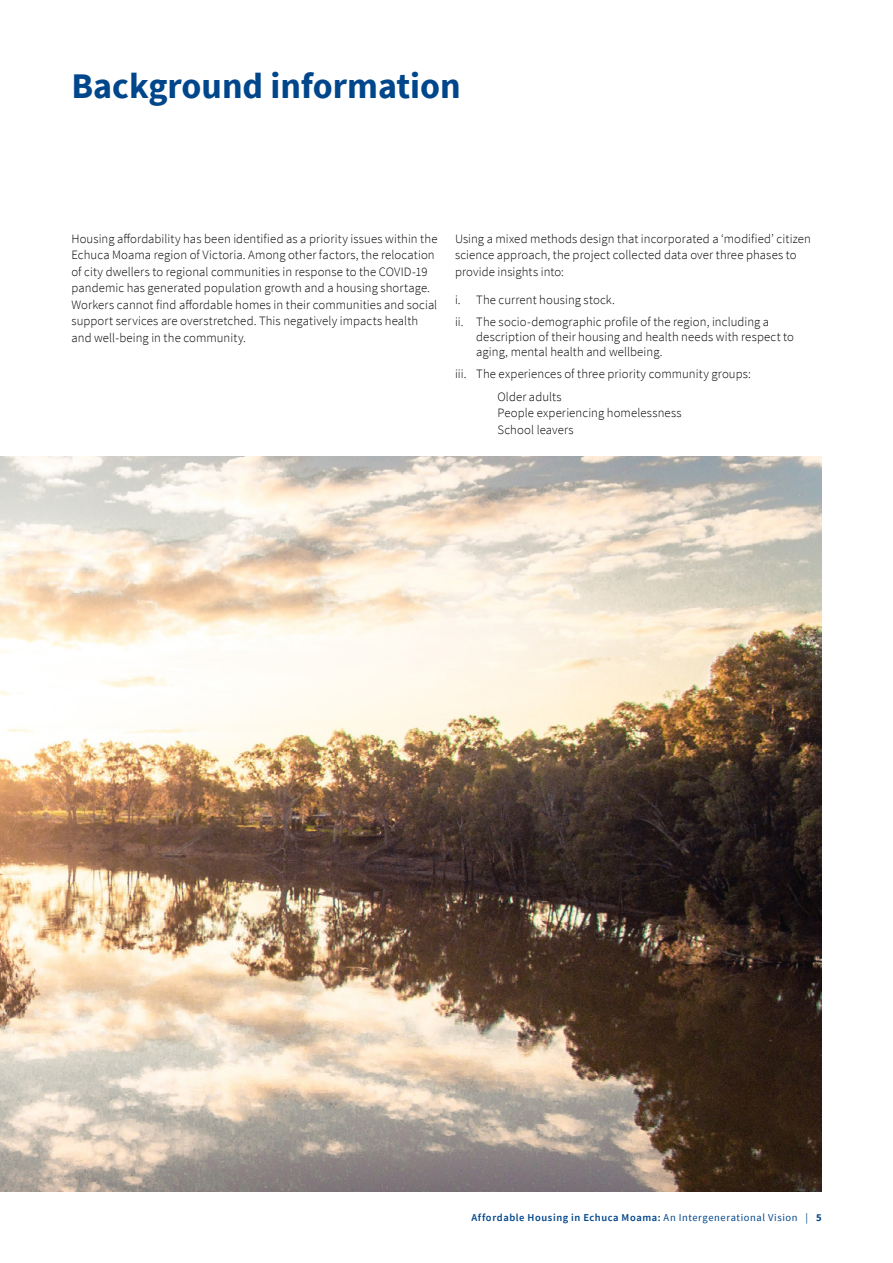
<style>
.page{position:relative;width:893px;height:1263px;background:#fff}
.page>*{position:absolute;margin:0;border:0;box-sizing:border-box;transform-origin:0 0}
.UG_-_Heading_1{font:700 36px "Source Sans Pro";color:#00468b}
.UG_-_Body_Copy{font:300 12.75px/16.5px "Source Sans Pro";letter-spacing:.01em;color:#000}
.t1{font:600 10.5px "Source Sans Pro";letter-spacing:.055em;color:#00468b}
.s1{font-weight:400}
.s2{font-weight:700}
</style>
<div class="page">
<img style="left:0;top:456px;width:821px;height:735px">
<p class="UG_-_Heading_1" style="left:71px;top:62px;width:391px">Background information</p>
<p class="UG_-_Body_Copy" style="left:71px;top:230px;width:368px">Housing affordability has been identified as a priority issues within the Echuca Moama region of Victoria. Among other factors, the relocation of city dwellers to regional communities in response to the COVID-19 pandemic has generated population growth and a housing shortage.<br>Workers cannot find affordable homes in their communities and social support services are overstretched. This negatively impacts health and well-being in the community.</p>
<p class="UG_-_Body_Copy" style="left:455px;top:230px;width:357px">Using a mixed methods design that incorporated a ‘modified’ citizen science approach, the project collected data over three phases to provide insights into:</p>
<p class="UG_-_Body_Copy" style="left:455px;top:292px;width:162px">i. The current housing stock.</p>
<p class="UG_-_Body_Copy" style="left:476px;top:314px;width:319px;line-height:15.3px;text-indent:-21px">ii. The socio-demographic profile of the region, including a description of their housing and health needs with respect to aging, mental health and wellbeing.</p>
<p class="UG_-_Body_Copy" style="left:455px;top:365px;width:297px">iii. The experiences of three priority community groups:</p>
<p class="UG_-_Body_Copy" style="left:497px;top:388px;width:186px">Older adults<br>People experiencing homelessness<br>School leavers</p>
<p class="t1" style="left:471px;top:1210px;width:352px">Affordable Housing in Echuca Moama: <span class="s1">An Intergenerational Vision |</span> <span class="s2">5</span></p>
</div>
